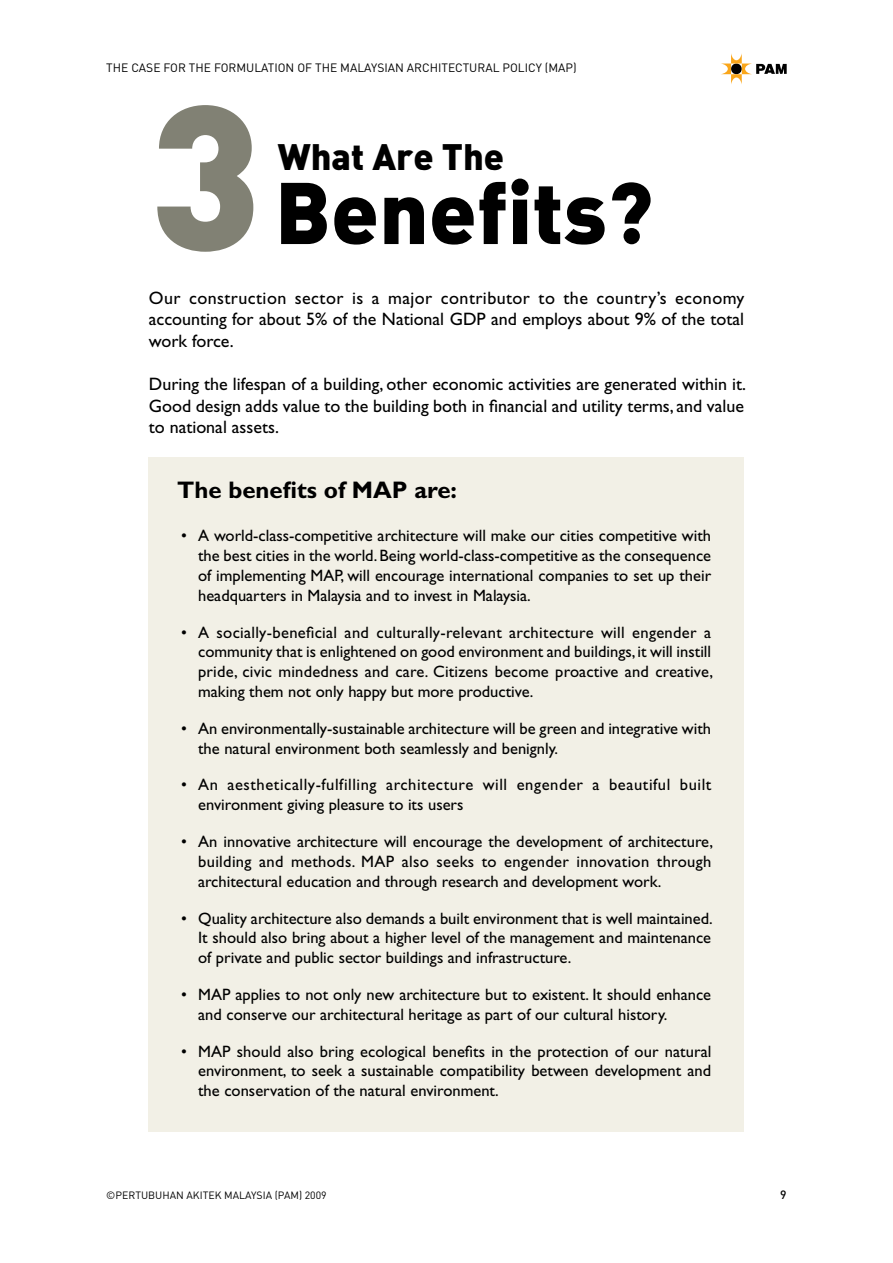
<style>
.page{position:relative;width:893px;height:1263px;background:#fff}
.page>*{position:absolute;margin:0;border:0;box-sizing:border-box;transform-origin:0 0}
.t1{font:900 202.5px "DIN";color:#818174}
.t2{font:85.95px "DIN Black Alternate";color:#000}
.t3{font:36.3px "DIN Black Alternate";color:#000}
.t4{font:700 24px "Gill Sans Std";color:#000}
.t5{font:18px/21.6px "Gill Sans Std";color:#000;text-align:justify}
.t6{font:16.5px/19.8px "Gill Sans Std";color:#000;text-align:justify}
.t7{font:16.5px/19.8px "Gill Sans Std";letter-spacing:.035em;color:#000}
.t8{font:12px "DIN";color:#000}
.t9{font:500 12px "DIN";color:#000}
.t10{font:10.5px "DIN";color:#000}
</style>
<div class="page">
<div style="left:149px;top:457px;width:595px;height:674px;background:#f2f0e6"></div>
<svg style="left:721px;top:53px;width:66px;height:31px"></svg>
<p class="t8" style="left:106px;top:61px;width:472px">THE CASE FOR THE FORMULATION OF THE MALAYSIAN ARCHITECTURAL POLICY (MAP)</p>
<h1 class="t1" style="left:149px;top:42px;width:114px">3</h1>
<h3 class="t3" style="left:278px;top:133px;width:228px">What Are The</h3>
<h2 class="t2" style="left:275px;top:155px;width:380px">Benefits?</h2>
<p class="t5" style="left:149px;top:287px;width:597px">Our construction sector is a major contributor to the country’s economy accounting for about 5% of the National GDP and employs about 9% of the total work force.</p>
<p class="t5" style="left:149px;top:373px;width:599px">During the lifespan of a building, other economic activities are generated within it.<br>Good design adds value to the building both in financial and utility terms, and value to national assets.</p>
<h3 class="t4" style="left:177px;top:476px;width:281px">The benefits of MAP are:</h3>
<p class="t6" style="left:198px;top:526px;width:515px;text-indent:-17px">• A world-class-competitive architecture will make our cities competitive with the best cities in the world. Being world-class-competitive as the consequence of implementing MAP, will encourage international companies to set up their headquarters in Malaysia and to invest in Malaysia.</p>
<p class="t6" style="left:198px;top:622px;width:516px;text-indent:-17px">• A socially-beneficial and culturally-relevant architecture will engender a community that is enlightened on good environment and buildings, it will instill pride, civic mindedness and care. Citizens become proactive and creative, making them not only happy but more productive.</p>
<p class="t6" style="left:198px;top:718px;width:514px;text-indent:-17px">• An environmentally-sustainable architecture will be green and integrative with the natural environment both seamlessly and benignly.</p>
<p class="t7" style="left:198px;top:775px;width:515px;text-indent:-17px">• An aesthetically-fulfilling architecture will engender a beautiful built environment giving pleasure to its users</p>
<p class="t6" style="left:198px;top:832px;width:516px;text-indent:-17px">• An innovative architecture will encourage the development of architecture, building and methods. MAP also seeks to engender innovation through architectural education and through research and development work.</p>
<p class="t6" style="left:198px;top:908px;width:516px;text-indent:-17px">• Quality architecture also demands a built environment that is well maintained.<br>It should also bring about a higher level of the management and maintenance of private and public sector buildings and infrastructure.</p>
<p class="t6" style="left:198px;top:984px;width:515px;text-indent:-17px">• MAP applies to not only new architecture but to existent. It should enhance and conserve our architectural heritage as part of our cultural history.</p>
<p class="t6" style="left:198px;top:1041px;width:515px;text-indent:-17px">• MAP should also bring ecological benefits in the protection of our natural environment, to seek a sustainable compatibility between development and the conservation of the natural environment.</p>
<p class="t10" style="left:106px;top:1189px;width:222px">©PERTUBUHAN AKITEK MALAYSIA (PAM) 2009</p>
<p class="t9" style="left:780px;top:1187px;width:8px">9</p>
</div>
